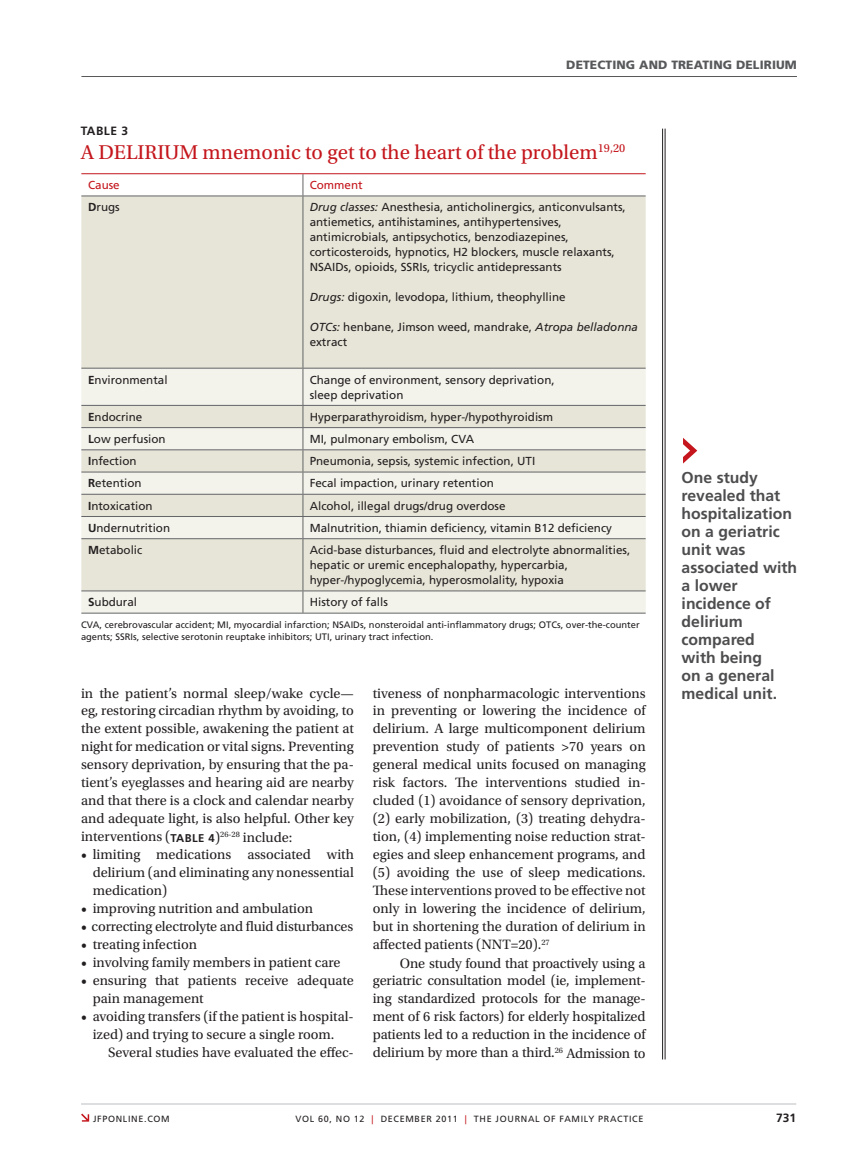
<style>
.page{position:relative;width:851px;height:1161px;background:#fff}
.page>*{position:absolute;margin:0;border:0;box-sizing:border-box;transform-origin:0 0}
.t1{font:21px "Utopia Std";color:#c4161c}
.t2{font:700 15.75px/18px "Frutiger LT Std";color:#4d4d4f}
.t3{font:14.25px/18px "Utopia Std";color:#231f20;text-align:justify}
.t4{font:900 12px "Frutiger LT Std";letter-spacing:.01em;color:#58595b}
.t5{font:700 12px "Frutiger LT Std";letter-spacing:.04em;color:#231f20}
.t6{font:11.7px/15px "Frutiger LT Std";color:#231f20}
.t7{font:11.7px "Frutiger LT Std";color:#c4161c}
.t8{font:9.3px/12px "Frutiger LT Std";color:#231f20}
.t9{font:9px "Frutiger LT Std";letter-spacing:.075em;color:#231f20}
.s1{font-weight:700}
.s2{font-style:italic}
.s3{font-family:"Frutiger LT Std";font-weight:700;font-size:11.25px}
.s4{color:#c4161c}
</style>
<div class="page">
<hr style="left:664px;top:129px;width:1px;height:930px;background:#231f20">
<hr style="left:662px;top:129px;width:1px;height:930px;background:#231f20">
<hr style="left:81px;top:76px;width:716px;height:1px;background:#58595b">
<svg style="left:81px;top:1114px;width:8px;height:8px"></svg>
<hr style="left:81px;top:1104px;width:715px;height:1px;background:#bcbec0">
<svg style="left:683px;top:438px;width:14px;height:26px"></svg>
<div style="left:81px;top:197px;width:564px;height:171px;background:#e7e5d8"></div>
<svg style="left:81px;top:369px;width:564px;height:244px;background:#ebeae0"></svg>
<svg style="left:302px;top:174px;width:1px;height:22px"></svg>
<hr style="left:81px;top:196px;width:222px;height:1px;background:#636466">
<hr style="left:303px;top:196px;width:342px;height:1px;background:#636466">
<hr style="left:302px;top:196px;width:1px;height:172px;background:#636466">
<hr style="left:81px;top:368px;width:222px;height:1px;background:#636466">
<hr style="left:303px;top:368px;width:342px;height:1px;background:#636466">
<hr style="left:302px;top:369px;width:1px;height:36px;background:#636466">
<hr style="left:81px;top:405px;width:222px;height:1px;background:#636466">
<hr style="left:303px;top:405px;width:342px;height:1px;background:#636466">
<hr style="left:81px;top:427px;width:222px;height:1px;background:#636466">
<hr style="left:303px;top:427px;width:342px;height:1px;background:#636466">
<hr style="left:81px;top:449px;width:222px;height:1px;background:#636466">
<hr style="left:303px;top:449px;width:342px;height:1px;background:#636466">
<hr style="left:81px;top:472px;width:222px;height:1px;background:#636466">
<hr style="left:303px;top:472px;width:342px;height:1px;background:#636466">
<hr style="left:81px;top:494px;width:222px;height:1px;background:#636466">
<hr style="left:303px;top:494px;width:342px;height:1px;background:#636466">
<hr style="left:81px;top:516px;width:222px;height:1px;background:#636466">
<hr style="left:303px;top:516px;width:342px;height:1px;background:#636466">
<svg style="left:302px;top:406px;width:1px;height:132px"></svg>
<hr style="left:81px;top:538px;width:222px;height:1px;background:#636466">
<hr style="left:303px;top:538px;width:342px;height:1px;background:#636466">
<hr style="left:302px;top:539px;width:1px;height:52px;background:#636466">
<hr style="left:81px;top:591px;width:222px;height:1px;background:#636466">
<hr style="left:303px;top:591px;width:342px;height:1px;background:#636466">
<svg style="left:302px;top:591px;width:1px;height:22px"></svg>
<hr style="left:81px;top:613px;width:222px;height:1px;background:#636466">
<hr style="left:303px;top:613px;width:342px;height:1px;background:#636466">
<hr style="left:81px;top:173px;width:222px;height:1px;background:#c4161c">
<hr style="left:303px;top:173px;width:342px;height:1px;background:#c4161c">
<p class="t4" style="left:566px;top:58px;width:232px">DETECTING AND TREATING DELIRIUM</p>
<p class="t5" style="left:81px;top:124px;width:49px">TABLE 3</p>
<h1 class="t1" style="left:81px;top:141px;width:546px">A DELIRIUM mnemonic to get to the heart of the problem<sup>19,20</sup></h1>
<p class="t7" style="left:88px;top:178px;width:33px">Cause</p>
<p class="t7" style="left:310px;top:178px;width:54px">Comment</p>
<p class="t6" style="left:88px;top:200px;width:33px"><span class="s1">D</span>rugs</p>
<p class="t6" style="left:310px;top:200px;width:317px"><span class="s2">Drug classes:</span> Anesthesia, anticholinergics, anticonvulsants, antiemetics, antihistamines, antihypertensives, antimicrobials, antipsychotics, benzodiazepines, corticosteroids, hypnotics, H 2 blockers, muscle relaxants, NSAI Ds, opioids, SSRIs, tricyclic antidepressants</p>
<p class="t6" style="left:310px;top:290px;width:257px"><span class="s2">Drugs:</span> digoxin, levodopa, lithium, theophylline</p>
<p class="t6" style="left:310px;top:320px;width:330px"><span class="s2">OTCs:</span> henbane, Jimson weed, mandrake, <span class="s2">Atropa belladonna </span>extract</p>
<p class="t6" style="left:88px;top:372px;width:81px"><span class="s1">E</span>nvironmental</p>
<p class="t6" style="left:310px;top:372px;width:246px">Change of environment, sensory deprivation, sleep deprivation</p>
<p class="t6" style="left:88px;top:409px;width:56px"><span class="s1">E</span>ndocrine</p>
<p class="t6" style="left:310px;top:409px;width:245px">Hyperparathyroidism, hyper-/hypothyroidism</p>
<p class="t6" style="left:88px;top:432px;width:79px"><span class="s1">L</span>ow perfusion</p>
<p class="t6" style="left:310px;top:432px;width:166px">MI, pulmonary embolism, CVA</p>
<p class="t6" style="left:88px;top:454px;width:50px"><span class="s1">I</span>nfection</p>
<p class="t6" style="left:310px;top:454px;width:225px">Pneumonia, sepsis, systemic infection, UTI</p>
<p class="t6" style="left:88px;top:476px;width:55px"><span class="s1">R</span>etention</p>
<p class="t6" style="left:310px;top:476px;width:186px">Fecal impaction, urinary retention</p>
<p class="t6" style="left:88px;top:498px;width:66px"><span class="s1">I</span>ntoxication</p>
<p class="t6" style="left:310px;top:498px;width:197px">Alcohol, illegal drugs/drug overdose</p>
<p class="t6" style="left:88px;top:520px;width:84px"><span class="s1">U</span>ndernutrition</p>
<p class="t6" style="left:310px;top:520px;width:304px">Malnutrition, thiamin deficiency, vitamin B12 deficiency</p>
<p class="t6" style="left:88px;top:543px;width:56px"><span class="s1">M</span>etabolic</p>
<p class="t6" style="left:310px;top:543px;width:322px">Acid-base disturbances, fluid and electrolyte abnormalities, hepatic or uremic encephalopathy, hypercarbia, hyper-/hypoglycemia, hyperosmolality, hypoxia</p>
<p class="t6" style="left:88px;top:595px;width:51px"><span class="s1">S</span>ubdural</p>
<p class="t6" style="left:310px;top:595px;width:80px">H istory of falls</p>
<p class="t8" style="left:81px;top:619px;width:560px">CVA, cerebrovascular accident; MI, myocardial infarction; NSAI Ds, nonsteroidal anti-inflammatory drugs; OTCs, over-the-counter agents; SSRIs, selective serotonin reuptake inhibitors; UTI, urinary tract infection.</p>
<p class="t3" style="left:81px;top:684px;width:274px">in the patient’s normal sleep/wake cycle— eg, restoring circadian rhythm by avoiding, to the extent possible, awakening the patient at night for medication or vital signs. Preventing sensory deprivation, by ensuring that the pa&shy;tient’s eyeglasses and hearing aid are nearby and that there is a clock and calendar nearby and adequate light, is also helpful. Other key interventions (<span class="s3">TABLE 4</span>)<sup>26-28</sup> include:</p>
<p class="t3" style="left:93px;top:846px;width:263px;text-indent:-12px">• limiting medications associated with delirium (and eliminating any nonessential medication)</p>
<p class="t3" style="left:81px;top:900px;width:233px">• improving nutrition and ambulation</p>
<p class="t3" style="left:81px;top:918px;width:274px">• correcting electrolyte and fluid disturbances</p>
<p class="t3" style="left:81px;top:936px;width:117px">• treating infection</p>
<p class="t3" style="left:81px;top:954px;width:261px">• involving family members in patient care</p>
<p class="t3" style="left:93px;top:972px;width:263px;text-indent:-12px">• ensuring that patients receive adequate pain management</p>
<p class="t3" style="left:81px;top:1008px;width:274px;text-align:center">• avoiding transfers (if the patient is hospital&shy;ized) and trying to secure a single room.</p>
<p class="t3" style="left:108px;top:1044px;width:247px">Several studies have evaluated the effec-</p>
<p class="t3" style="left:373px;top:684px;width:274px">tiveness of nonpharmacologic interventions in preventing or lowering the incidence of delirium. A large multicomponent delirium prevention study of patients &gt;70 years on general medical units focused on managing risk factors. The interventions studied in&shy;cluded (1) avoidance of sensory deprivation, (2) early mobilization, (3) treating dehydra&shy;tion, (4) implementing noise reduction strat&shy;egies and sleep enhancement programs, and (5) avoiding the use of sleep medications.<br>These interventions proved to be effective not only in lowering the incidence of delirium, but in shortening the duration of delirium in affected patients (NNT=20).<sup>27</sup></p>
<p class="t3" style="left:373px;top:954px;width:274px;text-indent:27px">One study found that proactively using a geriatric consultation model (ie, implement&shy;ing standardized protocols for the manage&shy;ment of 6 risk factors) for elderly hospitalized patients led to a reduction in the incidence of delirium by more than a third.<sup>26</sup> Admission to</p>
<p class="t2" style="left:681px;top:469px;width:117px">One study revealed that hospitalization on a geriatric unit was associated with a lower incidence of delirium compared<br>with being<br>on a general medical unit.</p>
<p class="t9" style="left:93px;top:1113px;width:78px">jfponline.com</p>
<p class="t9" style="left:295px;top:1113px;width:100px">Vol 60, No 12 <span class="s4">|</span> DECEM</p>
<p class="t9" style="left:414px;top:1113px;width:230px">BER 2011 <span class="s4">|</span> The Journal of Family Practice</p>
<p class="t5" style="left:776px;top:1111px;width:22px">731</p>
</div>
